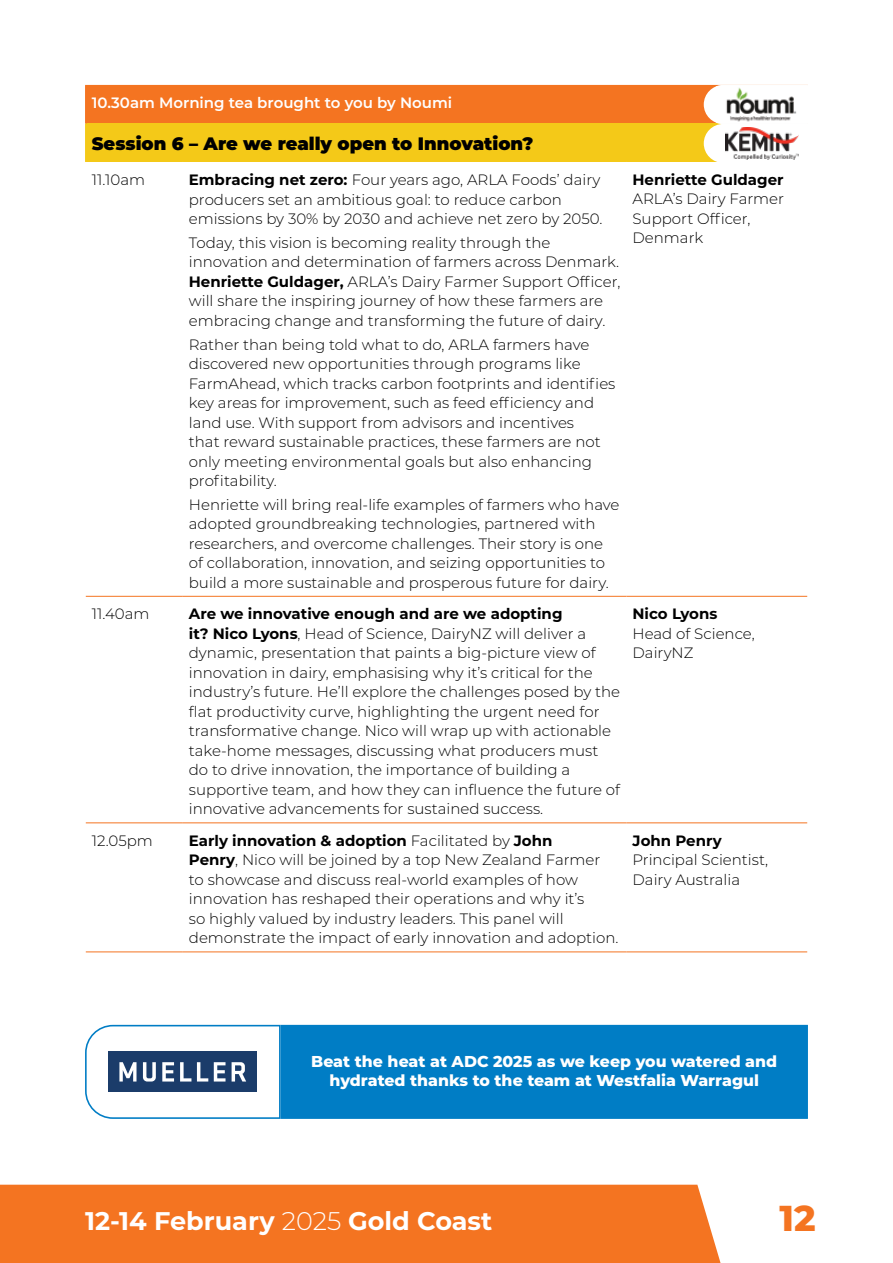
<style>
.page{position:relative;width:893px;height:1263px;background:#fff}
.page>*{position:absolute;margin:0;border:0;box-sizing:border-box;transform-origin:0 0}
.t1{font:800 36px "Montserrat";color:#f47421}
.t2{font:700 25.5px "Montserrat";color:#fff}
.t3{font:900 18px "Montserrat";color:#000}
.t4{font:800 15.75px/18.9px "Montserrat";color:#fff;text-align:center}
.t5{font:300 15px/19.5px "Montserrat";color:#000}
.t6{font:600 15px "Montserrat";color:#fff}
.t7{font:700 15px "Montserrat";color:#000}
.s1{font-weight:700}
.s2{font-weight:300}
</style>
<div class="page">
<div style="left:0;top:1185px;width:721px;height:78px;background:#f47421"></div>
<div style="left:86px;top:85px;width:721px;height:39px;background:#f47421"></div>
<div style="left:86px;top:124px;width:721px;height:38px;background:#f4c918"></div>
<hr style="left:85px;top:86px;width:2px;height:38px;background:#f47421">
<hr style="left:85px;top:124px;width:2px;height:38px;background:#f4c918">
<hr style="left:86px;top:822px;width:97px;height:1px;background:#f47421">
<hr style="left:183px;top:822px;width:443px;height:1px;background:#f47421">
<hr style="left:626px;top:822px;width:181px;height:1px;background:#f47421">
<hr style="left:86px;top:951px;width:97px;height:1px;background:#f47421">
<hr style="left:183px;top:951px;width:443px;height:1px;background:#f47421">
<hr style="left:626px;top:951px;width:181px;height:1px;background:#f47421">
<hr style="left:86px;top:596px;width:97px;height:1px;background:#f47421">
<hr style="left:183px;top:596px;width:443px;height:1px;background:#f47421">
<hr style="left:626px;top:596px;width:181px;height:1px;background:#f47421">
<hr style="left:85px;top:85px;width:98px;height:1px;background:#f47421">
<svg style="left:704px;top:85px;width:103px;height:77px;background:#e2ddd5"></svg>
<img style="left:726px;top:128px;width:73px;height:31px">
<div style="left:281px;top:1025px;width:527px;height:94px;background:#007dc5;border:2px solid #007dc5"></div>
<svg style="left:85px;top:1024px;width:196px;height:95px"></svg>
<p class="t6" style="left:92px;top:92px;width:362px">10.30am Morning tea brought to you by Noumi</p>
<p class="t3" style="left:92px;top:130px;width:443px">Session 6 – Are we really open to Innovation?</p>
<p class="t5" style="left:92px;top:169px;width:55px">11.10am</p>
<p class="t5" style="left:189px;top:169px;width:415px"><span class="s1">Embracing net zero:</span> Four years ago, ARLA Foods’ dairy producers set an ambitious goal: to reduce carbon emissions by 30% by 2030 and achieve net zero by 2050.</p>
<p class="t5" style="left:189px;top:232px;width:433px">Today, this vision is becoming reality through the innovation and determination of farmers across Denmark.<br><span class="s1">Henriette Guldager,</span> ARLA’s Dairy Farmer Support Officer, will share the inspiring journey of how these farmers are embracing change and transforming the future of dairy.</p>
<p class="t5" style="left:189px;top:334px;width:428px">Rather than being told what to do, ARLA farmers have discovered new opportunities through programs like FarmAhead, which tracks carbon footprints and identifies key areas for improvement, such as feed efficiency and land use. With support from advisors and incentives<br>that reward sustainable practices, these farmers are not only meeting environmental goals but also enhancing profitability.</p>
<p class="t5" style="left:189px;top:494px;width:432px">Henriette will bring real-life examples of farmers who have adopted groundbreaking technologies, partnered with researchers, and overcome challenges. Their story is one of collaboration, innovation, and seizing opportunities to build a more sustainable and prosperous future for dairy.</p>
<p class="t7" style="left:632px;top:169px;width:153px">Henriette Guldager</p>
<p class="t5" style="left:632px;top:189px;width:153px">ARLA’s Dairy Farmer<br>Support Officer,<br>Denmark</p>
<p class="t5" style="left:92px;top:604px;width:59px">11.40am</p>
<p class="t5" style="left:189px;top:604px;width:433px"><span class="s1">Are we innovative enough and are we adopting<br>it? Nico Lyons</span>, Head of Science, DairyNZ will deliver a dynamic, presentation that paints a big-picture view of innovation in dairy, emphasising why it’s critical for the industry’s future. He’ll explore the challenges posed by the flat productivity curve, highlighting the urgent need for transformative change. Nico will wrap up with actionable take-home messages, discussing what producers must do to drive innovation, the importance of building a supportive team, and how they can influence the future of innovative advancements for sustained success.</p>
<p class="t7" style="left:632px;top:603px;width:86px">Nico Lyons</p>
<p class="t5" style="left:632px;top:623px;width:124px">Head of Science,<br>DairyNZ</p>
<p class="t5" style="left:92px;top:830px;width:63px">12.05pm</p>
<p class="t5" style="left:189px;top:830px;width:431px"><span class="s1">Early innovation &amp; adoption</span> Facilitated by <span class="s1">John<br>Penry</span>, Nico will be joined by a top New Zealand Farmer to showcase and discuss real-world examples of how innovation has reshaped their operations and why it’s<br>so highly valued by industry leaders. This panel will demonstrate the impact of early innovation and adoption.</p>
<p class="t7" style="left:632px;top:830px;width:91px">John Penry</p>
<p class="t5" style="left:632px;top:850px;width:137px">Principal Scientist,<br>Dairy Australia</p>
<p class="t4" style="left:311px;top:1051px;width:467px">Beat the heat at ADC 2025 as we keep you watered and hydrated thanks to the team at Westfalia Warragul</p>
<h2 class="t2" style="left:85px;top:1202px;width:409px">12-14 February <span class="s2">2025</span> Gold Coast</h2>
<h1 class="t1" style="left:779px;top:1192px;width:38px">12</h1>
</div>
